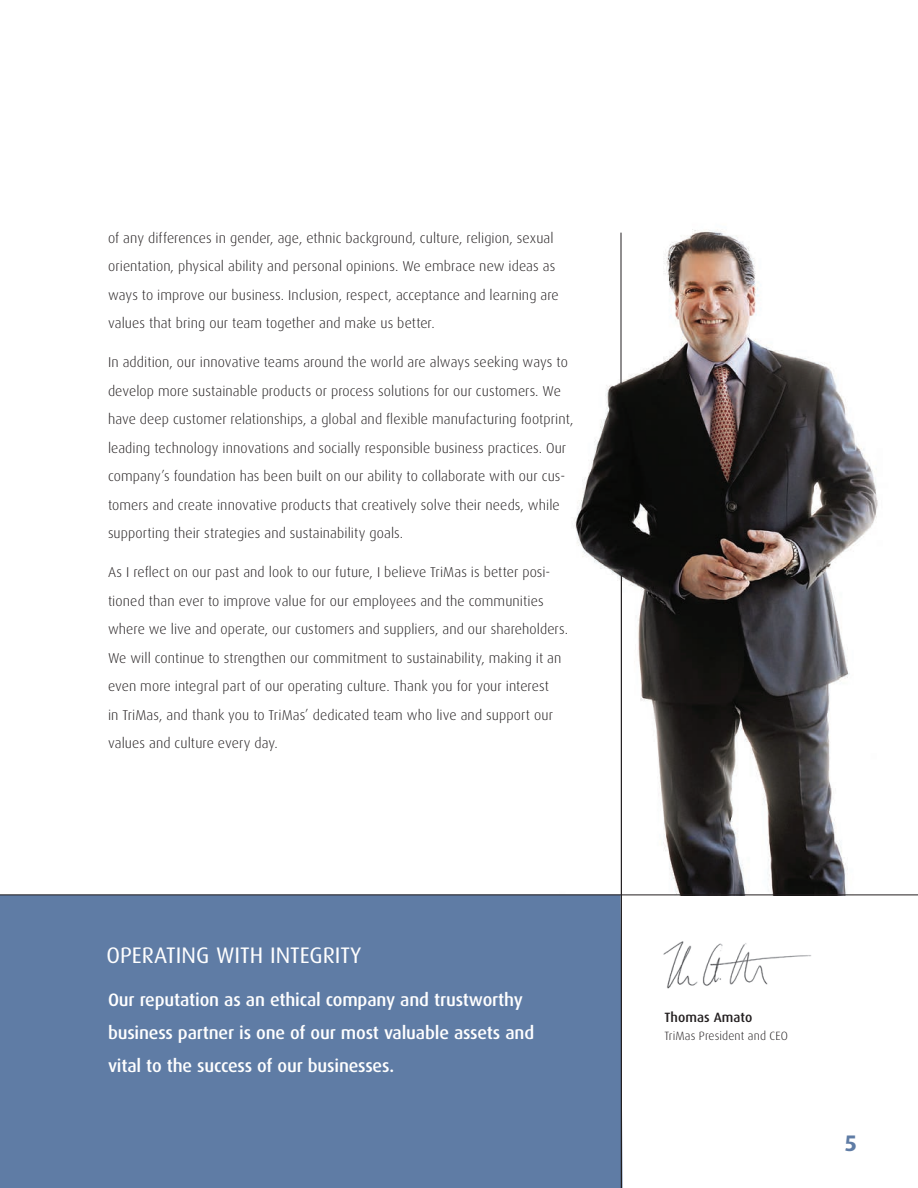
<style>
.page{position:relative;width:918px;height:1188px;background:#fff}
.page>*{position:absolute;margin:0;border:0;box-sizing:border-box;transform-origin:0 0}
.t1{font:22.5px "Dax";color:#fff}
.t2{font:700 22.5px "Dax";color:#5f7ca5}
.t3{font:500 18px/33px "Dax";letter-spacing:-.01em;color:#fff}
.t4{font:300 14.25px/28.5px "Dax";letter-spacing:.005em;color:#231f20}
.t5{font:500 13.5px "Dax";letter-spacing:.005em;color:#231f20}
.t6{font:300 12px "Dax";letter-spacing:.01em;color:#231f20}
</style>
<div class="page">
<img style="left:544px;top:229px;width:356px;height:666px">
<div style="left:0;top:896px;width:623px;height:292px;background:#5f7ca5"></div>
<hr style="left:0;top:895px;width:918px;height:1px;background:#231f20">
<img style="left:663px;top:941px;width:148px;height:48px">
<hr style="left:621px;top:233px;width:1px;height:150px;background:#231f20">
<hr style="left:621px;top:576px;width:1px;height:612px;background:#231f20">
<p class="t4" style="left:108px;top:224px;width:452px">of any differences in gender, age, ethnic background, culture, religion, sexual orientation, physical ability and personal opinions. We embrace new ideas as ways to improve our business. Inclusion, respect, acceptance and learning are values that bring our team together and make us better.</p>
<p class="t4" style="left:108px;top:348px;width:467px">In addition, our innovative teams around the world are always seeking ways to develop more sustainable products or process solutions for our customers. We have deep customer relationships, a global and flexible manufacturing footprint, leading technology innovations and socially responsible business practices. Our company’s foundation has been built on our ability to collaborate with our cus&shy;tomers and create innovative products that creatively solve their needs, while supporting their strategies and sustainability goals.</p>
<p class="t4" style="left:108px;top:558px;width:462px">As I reflect on our past and look to our future, I believe TriMas is better posi&shy;tioned than ever to improve value for our employees and the communities where we live and operate, our customers and suppliers, and our shareholders.<br>We will continue to strengthen our commitment to sustainability, making it an even more integral part of our operating culture. Thank you for your interest<br>in TriMas, and thank you to TriMas’ dedicated team who live and support our values and culture every day.</p>
<p class="t1" style="left:106px;top:943px;width:256px">OPERATING WITH INTEGRITY</p>
<p class="t3" style="left:108px;top:983px;width:428px">Our reputation as an ethical company and trustworthy business partner is one of our most valuable assets and vital to the success of our businesses.</p>
<p class="t5" style="left:664px;top:1009px;width:90px">Thomas Amato</p>
<p class="t6" style="left:664px;top:1029px;width:125px">TriMas President and CEO</p>
<p class="t2" style="left:845px;top:1131px;width:14px">5</p>
</div>
